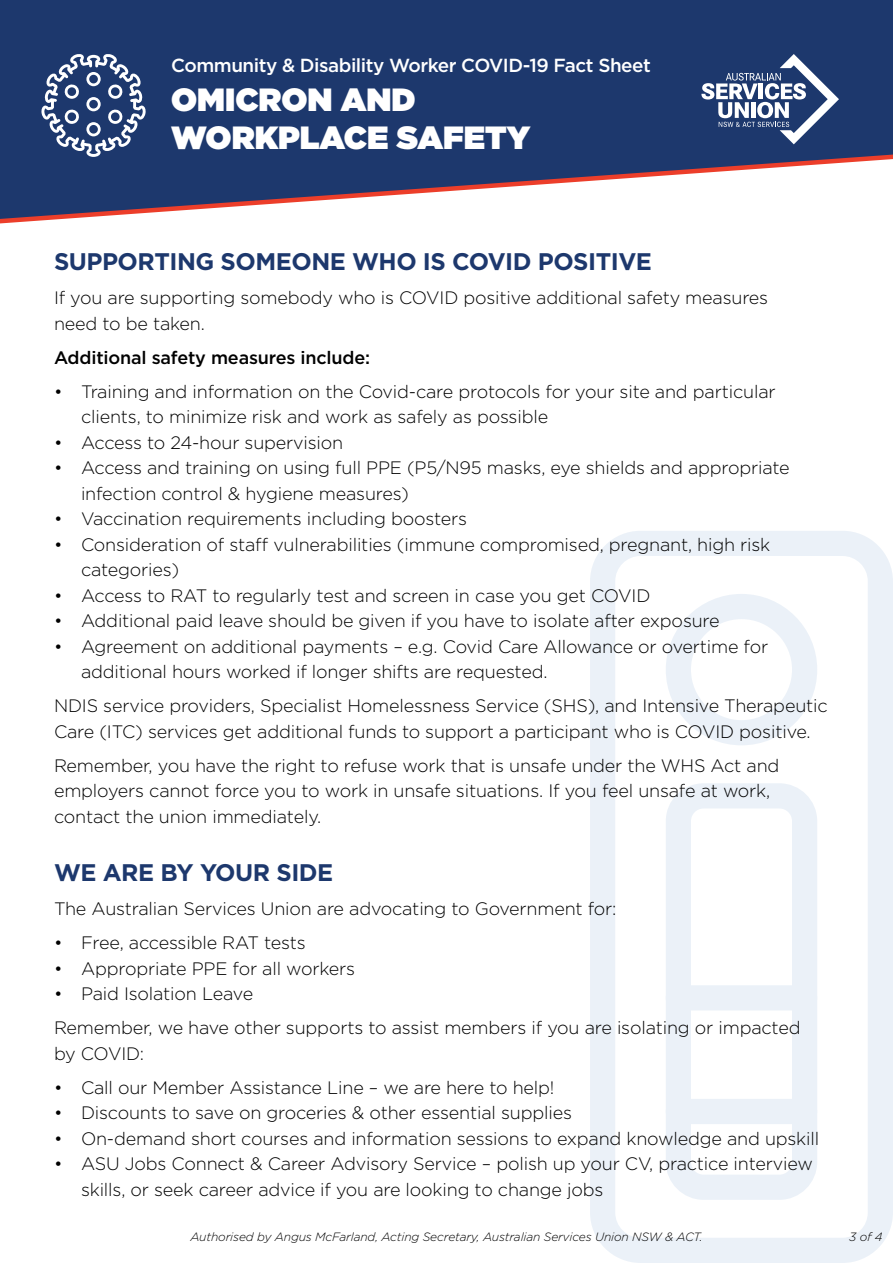
<style>
.page{position:relative;width:893px;height:1263px;background:#fff}
.page>*{position:absolute;margin:0;border:0;box-sizing:border-box;transform-origin:0 0}
.t1{font:900 32.1px/38.5px "Gotham";color:#fff}
.t2{font:700 24px "Gotham";letter-spacing:-.02em;color:#1d386d}
.t3{font:500 18.9px "Gotham";letter-spacing:-.025em;color:#fff}
.t4{font:300 18px/25.5px "Gotham";letter-spacing:-.01em;color:#000}
.t5{font:500 18px "Gotham";letter-spacing:-.01em;color:#000}
.t6{font:italic 300 12px "Gotham";letter-spacing:-.01em;color:#000}
</style>
<div class="page">
<svg style="left:590px;top:531px;width:303px;height:732px"></svg>
<svg style="left:666px;top:783px;width:151px;height:417px"></svg>
<svg style="left:666px;top:594px;width:151px;height:151px"></svg>
<div style="left:666px;top:1099px;width:151px;height:25px;background:#ebf1f8;border-radius:13px"></div>
<div style="left:666px;top:985px;width:151px;height:25px;background:#ebf1f8;border-radius:13px"></div>
<div style="left:0;top:0;width:893px;height:150px;background:#1d386d"></div>
<svg style="left:701px;top:54px;width:138px;height:90px"></svg>
<svg style="left:0;top:150px;width:893px;height:74px"></svg>
<svg style="left:41px;top:54px;width:105px;height:103px"></svg>
<p class="t3" style="left:171px;top:53px;width:481px">Community &amp; Disability Worker COVID-19 Fact Sheet</p>
<h1 class="t1" style="left:171px;top:80px;width:361px">OMICRON AND<br>WORKPLACE SAFETY</h1>
<h2 class="t2" style="left:54px;top:246px;width:599px">SUPPORTING SOMEONE WHO IS COVID POSITIVE</h2>
<p class="t4" style="left:54px;top:284px;width:716px">If you are supporting somebody who is COVID positive additional safety measures need to be taken.</p>
<p class="t5" style="left:54px;top:345px;width:318px">Additional safety measures include:</p>
<p class="t4" style="left:81px;top:378px;width:696px;text-indent:-27px">• Training and information on the Covid-care protocols for your site and particular clients, to minimize risk and work as safely as possible</p>
<p class="t4" style="left:54px;top:429px;width:291px">• Access to 24-hour supervision</p>
<p class="t4" style="left:81px;top:454px;width:710px;text-indent:-27px">• Access and training on using full PPE (P5/N95 masks, eye shields and appropriate infection control &amp; hygiene measures)</p>
<p class="t4" style="left:54px;top:506px;width:415px">• Vaccination requirements including boosters</p>
<p class="t4" style="left:81px;top:531px;width:691px;text-indent:-27px">• Consideration of staff vulnerabilities (immune compromised, pregnant, high risk categories)</p>
<p class="t4" style="left:54px;top:582px;width:598px">• Access to RAT to regularly test and screen in case you get COVID</p>
<p class="t4" style="left:54px;top:608px;width:667px">• Additional paid leave should be given if you have to isolate after exposure</p>
<p class="t4" style="left:81px;top:633px;width:689px;text-indent:-27px">• Agreement on additional payments – e.g. Covid Care Allowance or overtime for additional hours worked if longer shifts are requested.</p>
<p class="t4" style="left:54px;top:693px;width:775px">NDIS service providers, Specialist Homelessness Service (SHS), and Intensive Therapeutic<br>Care (ITC) services get additional funds to support a participant who is COVID positive.</p>
<p class="t4" style="left:54px;top:752px;width:727px">Remember, you have the right to refuse work that is unsafe under the WHS Act and employers cannot force you to work in unsafe situations. If you feel unsafe at work, contact the union immediately.</p>
<h2 class="t2" style="left:54px;top:857px;width:281px">WE ARE BY YOUR SIDE</h2>
<p class="t4" style="left:54px;top:896px;width:564px">The Australian Services Union are advocating to Government for:</p>
<p class="t4" style="left:54px;top:930px;width:253px">• Free, accessible RAT tests</p>
<p class="t4" style="left:54px;top:955px;width:303px">• Appropriate PPE for all workers</p>
<p class="t4" style="left:54px;top:976px;width:748px;line-height:34px">• Paid Isolation Leave<br>Remember, we have other supports to assist members if you are isolating or impacted</p>
<p class="t4" style="left:54px;top:1040px;width:92px">by COVID:</p>
<p class="t4" style="left:54px;top:1074px;width:502px">• Call our Member Assistance Line – we are here to help!</p>
<p class="t4" style="left:54px;top:1100px;width:519px">• Discounts to save on groceries &amp; other essential supplies</p>
<p class="t4" style="left:54px;top:1125px;width:767px">• On-demand short courses and information sessions to expand knowledge and upskill</p>
<p class="t4" style="left:81px;top:1151px;width:733px;text-indent:-27px">• ASU Jobs Connect &amp; Career Advisory Service – polish up your CV, practice interview skills, or seek career advice if you are looking to change jobs</p>
<p class="t6" style="left:190px;top:1229px;width:514px">Authorised by Angus McFarland, Acting Secretary, Australian Services Union NSW &amp; ACT.</p>
<p class="t6" style="left:849px;top:1229px;width:35px">3 of 4</p>
</div>
